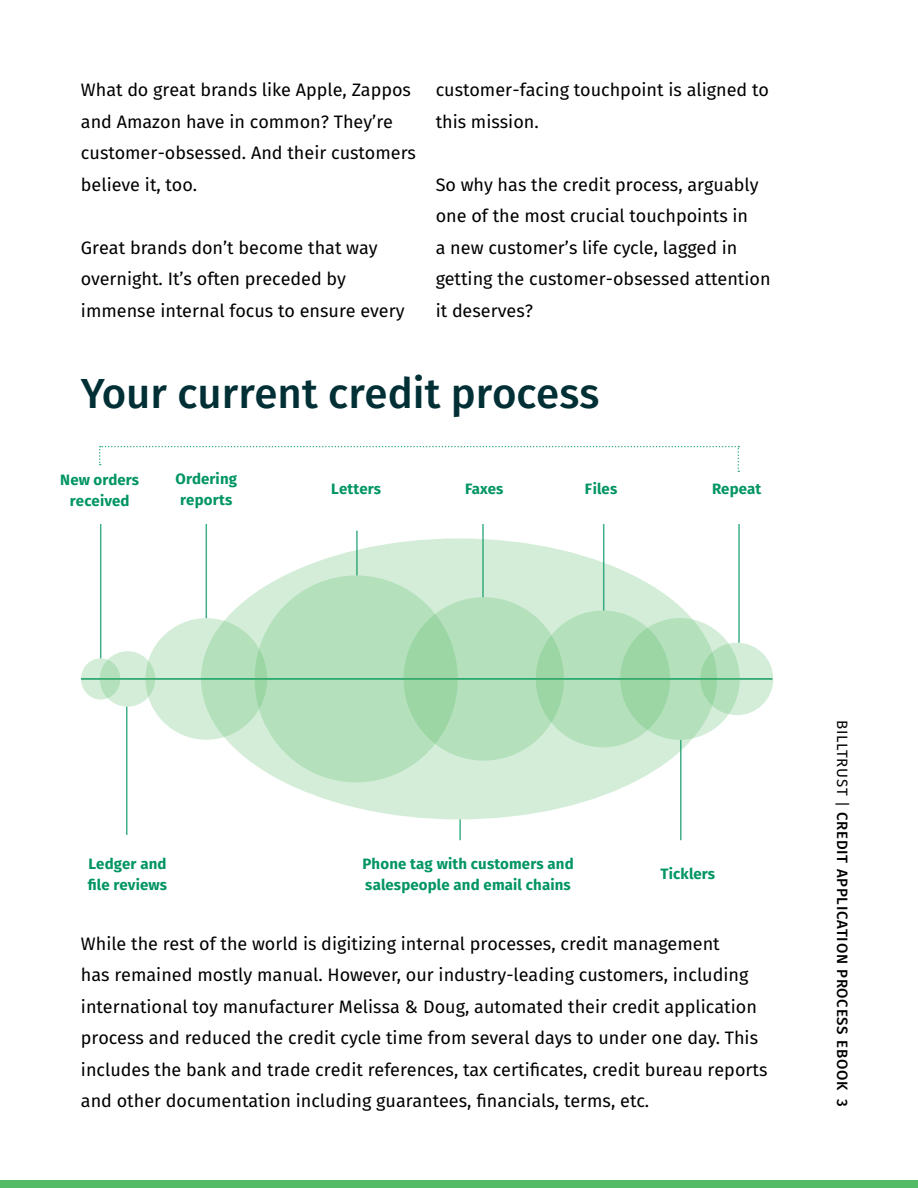
<style>
.page{position:relative;width:918px;height:1188px;background:#fff}
.page>*{position:absolute;margin:0;border:0;box-sizing:border-box;transform-origin:0 0}
.t1{font:500 42px "Fira Sans";color:#003035}
.t2{font:18px/31.5px "Fira Sans";color:#000}
.t3{font:700 15px/21px "Fira Sans";letter-spacing:.01em;color:#009562;text-align:center}
.t4{font:500 15px "Fira Sans";letter-spacing:.05em;color:#000}
.s1{font-weight:400}
</style>
<div class="page">
<div style="left:201px;top:538px;width:516px;height:281px;background:#d4edd8;border-radius:50%"></div>
<svg style="left:81px;top:658px;width:39px;height:42px"></svg>
<svg style="left:100px;top:651px;width:55px;height:56px;background:#c6e7cd"></svg>
<svg style="left:145px;top:618px;width:122px;height:122px;background:#c2e6c9"></svg>
<div style="left:255px;top:575px;width:203px;height:207px;background:#b4e0bb;border-radius:50%"></div>
<svg style="left:404px;top:597px;width:160px;height:164px;background:#acdcb4"></svg>
<svg style="left:536px;top:610px;width:134px;height:137px;background:#aeddb6"></svg>
<svg style="left:620px;top:618px;width:120px;height:122px;background:#acdcb4"></svg>
<hr style="left:100px;top:524px;width:1px;height:134px;background:#009562">
<hr style="left:126px;top:707px;width:1px;height:128px;background:#009562">
<hr style="left:206px;top:524px;width:1px;height:94px;background:#009562">
<hr style="left:680px;top:740px;width:2px;height:100px;background:#009562">
<hr style="left:603px;top:524px;width:1px;height:86px;background:#009562">
<hr style="left:482px;top:524px;width:2px;height:73px;background:#009562">
<hr style="left:356px;top:531px;width:2px;height:44px;background:#009562">
<hr style="left:459px;top:819px;width:2px;height:21px;background:#009562">
<svg style="left:99px;top:446px;width:640px;height:26px"></svg>
<svg style="left:700px;top:643px;width:73px;height:72px;background:#bce3c3"></svg>
<hr style="left:738px;top:524px;width:2px;height:119px;background:#009562">
<div style="left:0;top:1180px;width:918px;height:8px;background:#53ba65"></div>
<p class="t2" style="left:81px;top:74px;width:337px">What do great brands like Apple, Zappos and Amazon have in common? They’re customer-obsessed. And their customers believe it, too.</p>
<p class="t2" style="left:81px;top:232px;width:325px">Great brands don’t become that way overnight. It’s often preceded by immense internal focus to ensure every</p>
<p class="t2" style="left:436px;top:74px;width:335px">customer-facing touchpoint is aligned to this mission.</p>
<p class="t2" style="left:436px;top:169px;width:336px">So why has the credit process, arguably one of the most crucial touchpoints in<br>a new customer’s life cycle, lagged in getting the customer-obsessed attention it deserves?</p>
<h1 class="t1" style="left:81px;top:364px;width:520px">Your current credit process</h1>
<p class="t3" style="left:60px;top:469px;width:80px">New orders received</p>
<p class="t3" style="left:176px;top:468px;width:63px">Ordering reports</p>
<p class="t3" style="left:331px;top:478px;width:51px">Letters</p>
<p class="t3" style="left:465px;top:478px;width:40px">Faxes</p>
<p class="t3" style="left:585px;top:478px;width:34px">Files</p>
<p class="t3" style="left:712px;top:478px;width:51px">Repeat</p>
<p class="t3" style="left:88px;top:853px;width:81px;text-align:left">Ledger and file reviews</p>
<p class="t3" style="left:362px;top:853px;width:213px;text-align:left">Phone tag with customers and salespeople and email chains</p>
<p class="t3" style="left:660px;top:864px;width:56px">Ticklers</p>
<p class="t2" style="left:81px;top:927px;width:688px">While the rest of the world is digitizing internal processes, credit management<br>has remained mostly manual. However, our industry-leading customers, including international toy manufacturer Melissa &amp; Doug, automated their credit application process and reduced the credit cycle time from several days to under one day. This includes the bank and trade credit references, tax certificates, credit bureau reports and other documentation including guarantees, financials, terms, etc.</p>
<p class="t4" style="left:853px;top:720px;width:389px;rotate:90deg"><span class="s1">BILLTRUST |</span> CREDIT APPLICATION PROCESS EBOOK 3</p>
</div>
